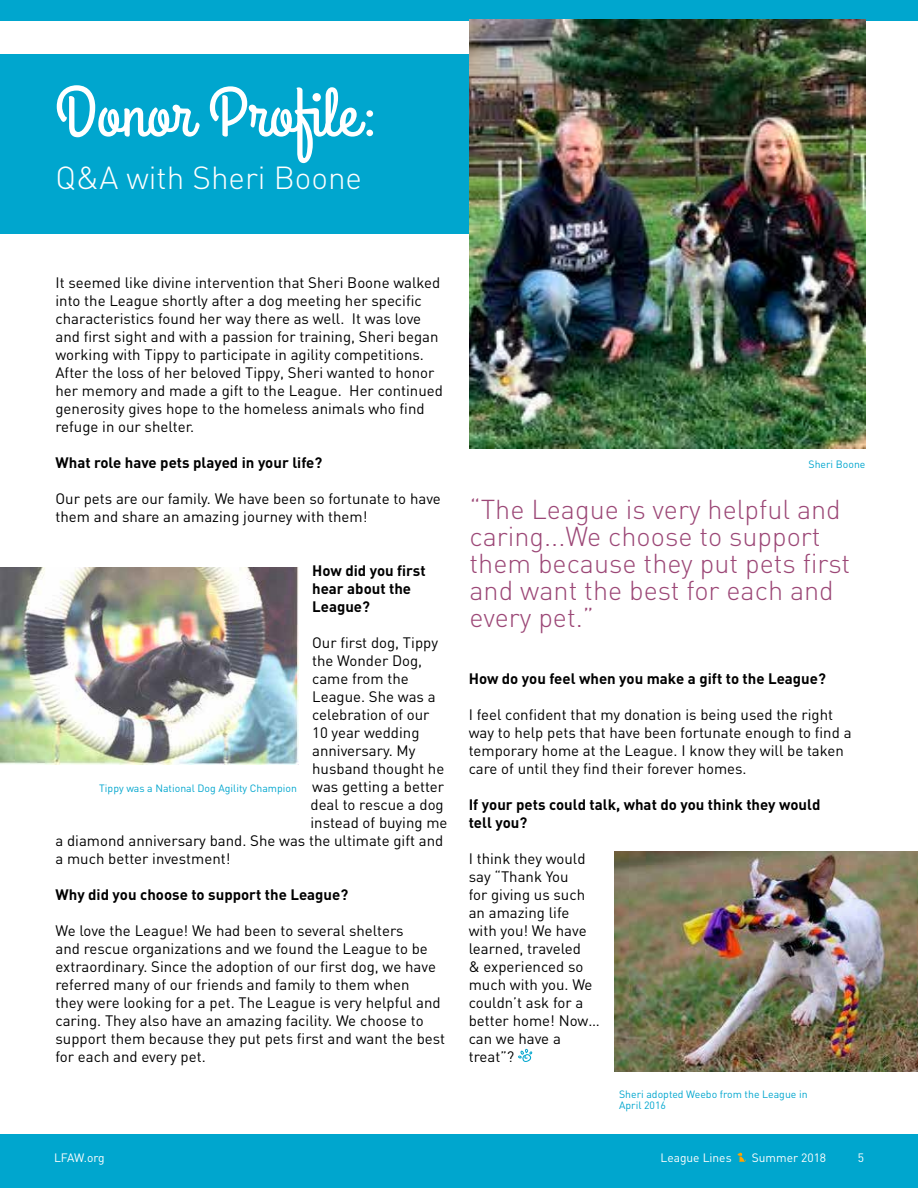
<style>
.page{position:relative;width:918px;height:1188px;background:#fff}
.page>*{position:absolute;margin:0;border:0;box-sizing:border-box;transform-origin:0 0}
.t1{font:69px "Grand Hotel";color:#fff}
.t2{font:300 31.5px "DIN";color:#fff}
.t3{font:300 27px/27px "DIN";color:#9c4877}
.t4{font:15px/18px "DIN";color:#000}
.t5{font:700 15px/18px "DIN";color:#000}
.t6{font:12px "DIN";color:#fff}
.t7{font:10.5px/10.5px "DIN";color:#00a6ce}
</style>
<div class="page">
<div style="left:0;top:1134px;width:918px;height:54px;background:#00a6ce"></div>
<div style="left:0;top:0;width:918px;height:21px;background:#00a6ce"></div>
<svg style="left:738px;top:1153px;width:8px;height:9px"></svg>
<svg style="left:518px;top:1049px;width:14px;height:13px"></svg>
<div style="left:0;top:54px;width:550px;height:180px;background:#00a6ce"></div>
<img style="left:470px;top:19px;width:396px;height:430px">
<img style="left:0;top:567px;width:299px;height:198px">
<img style="left:614px;top:851px;width:304px;height:220px">
<h1 class="t1" style="left:56px;top:69px;width:326px">Donor Profile:</h1>
<h2 class="t2" style="left:56px;top:159px;width:308px">Q&amp;A with Sheri Boone</h2>
<p class="t4" style="left:56px;top:273px;width:389px">It seemed like divine intervention that Sheri Boone walked into the League shortly after a dog meeting her specific characteristics found her way there as well. It was love and first sight and with a passion for training, Sheri began working with Tippy to participate in agility competitions.<br>After the loss of her beloved Tippy, Sheri wanted to honor her memory and made a gift to the League. Her continued generosity gives hope to the homeless animals who find refuge in our shelter.</p>
<p class="t5" style="left:56px;top:453px;width:268px">What role have pets played in your life?</p>
<p class="t4" style="left:56px;top:489px;width:387px">Our pets are our family. We have been so fortunate to have them and share an amazing journey with them!</p>
<p class="t5" style="left:312px;top:561px;width:115px">How did you first hear about the<br>League?</p>
<p class="t4" style="left:312px;top:633px;width:127px">Our first dog, Tippy</p>
<p class="t4" style="left:312px;top:651px;width:112px">the Wonder Dog,</p>
<p class="t4" style="left:312px;top:669px;width:98px">came from the</p>
<p class="t4" style="left:312px;top:687px;width:125px">League. She was a</p>
<p class="t4" style="left:312px;top:705px;width:119px">celebration of our</p>
<p class="t4" style="left:312px;top:723px;width:109px">10 year wedding</p>
<p class="t4" style="left:312px;top:741px;width:105px">anniversary. My</p>
<p class="t4" style="left:312px;top:759px;width:134px">husband thought he</p>
<p class="t4" style="left:312px;top:777px;width:133px">was getting a better</p>
<p class="t4" style="left:310px;top:795px;width:135px">deal to rescue a dog</p>
<p class="t4" style="left:310px;top:813px;width:139px">instead of buying me</p>
<p class="t4" style="left:56px;top:831px;width:389px">a diamond anniversary band. She was the ultimate gift and</p>
<p class="t4" style="left:56px;top:849px;width:177px">a much better investment!</p>
<p class="t5" style="left:56px;top:885px;width:294px">Why did you choose to support the League?</p>
<p class="t4" style="left:56px;top:921px;width:391px">We love the League! We had been to several shelters<br>and rescue organizations and we found the League to be extraordinary. Since the adoption of our first dog, we have referred many of our friends and family to them when<br>they were looking for a pet. The League is very helpful and caring. They also have an amazing facility. We choose to support them because they put pets first and want the best for each and every pet.</p>
<p class="t7" style="left:99px;top:783px;width:199px">Tippy was a National Dog Agility Champion</p>
<p class="t7" style="left:809px;top:459px;width:58px">Sheri Boone</p>
<h3 class="t3" style="left:470px;top:495px;width:382px">“The League is very helpful and caring...We choose to support them because they put pets first and want the best for each and every pet.”</h3>
<p class="t5" style="left:469px;top:669px;width:359px">How do you feel when you make a gift to the League?</p>
<p class="t4" style="left:469px;top:705px;width:384px">I feel confident that my donation is being used the right way to help pets that have been fortunate enough to find a temporary home at the League. I know they will be taken care of until they find their forever homes.</p>
<p class="t5" style="left:469px;top:795px;width:353px">If your pets could talk, what do you think they would tell you?</p>
<p class="t4" style="left:469px;top:849px;width:133px">I think they would say “Thank You<br>for giving us such an amazing life with you! We have learned, traveled<br>&amp; experienced so much with you. We couldn’t ask for a better home! Now… can we have a treat”?</p>
<p class="t7" style="left:619px;top:1089px;width:190px">Sheri adopted Weebo from the League in<br>April 2016</p>
<p class="t6" style="left:54px;top:1150px;width:52px">LFAW.org</p>
<p class="t6" style="left:661px;top:1150px;width:73px">League Lines</p>
<p class="t6" style="left:752px;top:1150px;width:76px">Summer 2018</p>
<p class="t6" style="left:858px;top:1150px;width:8px">5</p>
</div>
